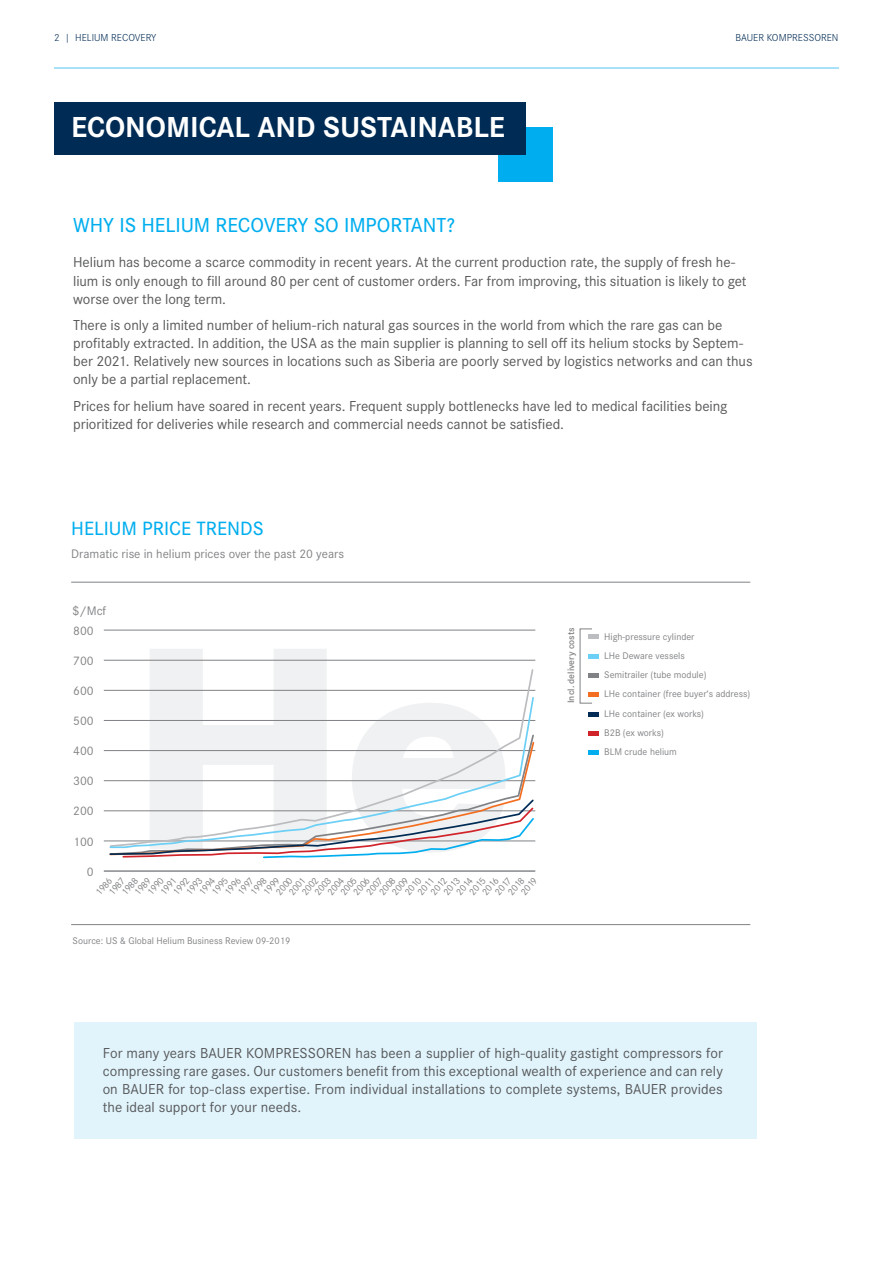
<style>
.page{position:relative;width:893px;height:1263px;background:#fff}
.page>*{position:absolute;margin:0;border:0;box-sizing:border-box;transform-origin:0 0}
.Head_Folgeseiten{font:700 30px "Corporate S";color:#fff}
.Headline_Cyan__4mm{font:500 21px "Corporate S";letter-spacing:-.005em;color:#00aeef}
.t1{font:500 19.95px "Corporate S";color:#00aeef}
.Copy__1_5mm_danach{font:15px/18px "Corporate S";letter-spacing:-.005em;color:#57585a}
.Copy_Bullet__1_5mm_danach{font:15px/18px "Corporate S";letter-spacing:.005em;color:#57585a;text-align:justify}
.t2{font:12.9px "Corporate S";color:#808285}
.Kopfzeile_Pagina{font:300 10.5px "Corporate S";color:#002b54}
.t3{font:10.05px/19.4px "Corporate S";color:#808285}
.t4{font:600 9.6px "Corporate S";color:#808285}
</style>
<div class="page">
<svg style="left:150px;top:649px;width:355px;height:19px"></svg>
<div style="left:74px;top:1023px;width:682px;height:116px;background:#e1f4fc"></div>
<div style="left:498px;top:127px;width:55px;height:55px;background:#00aeef"></div>
<div style="left:54px;top:102px;width:472px;height:52px;background:#002b54"></div>
<hr style="left:54px;top:67px;width:785px;height:2px;background:#8dd7f7">
<hr style="left:104px;top:630px;width:431px;height:1px;background:#808285">
<hr style="left:71px;top:582px;width:679px;height:1px;background:#808285">
<hr style="left:71px;top:924px;width:679px;height:1px;background:#808285">
<hr style="left:104px;top:660px;width:431px;height:1px;background:#808285">
<hr style="left:104px;top:690px;width:431px;height:1px;background:#808285">
<hr style="left:104px;top:720px;width:431px;height:1px;background:#808285">
<hr style="left:104px;top:750px;width:431px;height:1px;background:#808285">
<hr style="left:104px;top:780px;width:431px;height:1px;background:#808285">
<hr style="left:104px;top:810px;width:431px;height:1px;background:#808285">
<hr style="left:104px;top:841px;width:431px;height:1px;background:#808285">
<hr style="left:104px;top:870px;width:431px;height:2px;background:#808285">
<div style="left:580px;top:629px;width:12px;height:74px;border:1px solid #808285"></div>
<div style="left:588px;top:750px;width:11px;height:5px;background:#00aeef"></div>
<div style="left:588px;top:731px;width:11px;height:5px;background:#d1232a"></div>
<div style="left:588px;top:712px;width:11px;height:5px;background:#002b54"></div>
<div style="left:588px;top:692px;width:11px;height:5px;background:#f36e21"></div>
<div style="left:588px;top:673px;width:11px;height:5px;background:#808285"></div>
<div style="left:588px;top:654px;width:11px;height:5px;background:#6bcff6"></div>
<div style="left:588px;top:634px;width:11px;height:5px;background:#bcbdc0"></div>
<svg style="left:109px;top:668px;width:425px;height:28px"></svg>
<svg style="left:150px;top:696px;width:384px;height:37px"></svg>
<svg style="left:150px;top:733px;width:384px;height:7px"></svg>
<svg style="left:109px;top:740px;width:426px;height:58px"></svg>
<svg style="left:109px;top:798px;width:426px;height:61px"></svg>
<p class="Kopfzeile_Pagina" style="left:54px;top:30px;width:104px">2 | HELIUM RECOVERY</p>
<p class="Kopfzeile_Pagina" style="left:736px;top:30px;width:104px">BAUER KOMPRESSOREN</p>
<p class="Head_Folgeseiten" style="left:71px;top:103px;width:435px">ECONOMICAL AND SUSTAINABLE</p>
<p class="Headline_Cyan__4mm" style="left:73px;top:210px;width:384px">WHY IS HELIUM RECOVERY SO IMPORTANT?</p>
<p class="Copy__1_5mm_danach" style="left:73px;top:252px;width:675px">Helium has become a scarce commodity in recent years. At the current production rate, the supply of fresh he&shy;lium is only enough to fill around 80 per cent of customer orders. Far from improving, this situation is likely to get worse over the long term.</p>
<p class="Copy__1_5mm_danach" style="left:73px;top:315px;width:681px">There is only a limited number of helium-rich natural gas sources in the world from which the rare gas can be profitably extracted. In addition, the USA as the main supplier is planning to sell off its helium stocks by Septem&shy;ber 2021. Relatively new sources in locations such as Siberia are poorly served by logistics networks and can thus only be a partial replacement.</p>
<p class="Copy__1_5mm_danach" style="left:73px;top:395px;width:656px">Prices for helium have soared in recent years. Frequent supply bottlenecks have led to medical facilities being prioritized for deliveries while research and commercial needs cannot be satisfied.</p>
<p class="t1" style="left:71px;top:513px;width:194px">HELIUM PRICE TRENDS</p>
<p class="t2" style="left:71px;top:544px;width:274px">Dramatic rise in helium prices over the past 20 years</p>
<p class="t2" style="left:73px;top:601px;width:35px">$/Mcf</p>
<p class="t2" style="left:73px;top:621px;width:22px">800</p>
<p class="t2" style="left:73px;top:651px;width:22px">700</p>
<p class="t2" style="left:73px;top:681px;width:22px">600</p>
<p class="t2" style="left:73px;top:711px;width:22px">500</p>
<p class="t2" style="left:73px;top:741px;width:22px">400</p>
<p class="t2" style="left:73px;top:772px;width:22px">300</p>
<p class="t2" style="left:73px;top:802px;width:22px">200</p>
<p class="t2" style="left:73px;top:832px;width:22px">100</p>
<p class="t2" style="left:87px;top:862px;width:8px">0</p>
<p class="t3" style="left:450px;top:887px;width:22px;rotate:-49deg">2014</p>
<p class="t3" style="left:321px;top:887px;width:22px;rotate:-49deg">2004</p>
<p class="t3" style="left:193px;top:887px;width:22px;rotate:-49deg">1994</p>
<p class="t3" style="left:399px;top:887px;width:22px;rotate:-49deg">2010</p>
<p class="t3" style="left:270px;top:887px;width:22px;rotate:-49deg">2000</p>
<p class="t3" style="left:141px;top:887px;width:22px;rotate:-49deg">1990</p>
<p class="t3" style="left:437px;top:887px;width:22px;rotate:-49deg">2013</p>
<p class="t3" style="left:309px;top:887px;width:22px;rotate:-49deg">2003</p>
<p class="t3" style="left:476px;top:887px;width:22px;rotate:-49deg">2016</p>
<p class="t3" style="left:180px;top:887px;width:22px;rotate:-49deg">1993</p>
<p class="t3" style="left:502px;top:887px;width:22px;rotate:-49deg">2018</p>
<p class="t3" style="left:347px;top:887px;width:22px;rotate:-49deg">2006</p>
<p class="t3" style="left:373px;top:887px;width:22px;rotate:-49deg">2008</p>
<p class="t3" style="left:515px;top:887px;width:22px;rotate:-49deg">2019</p>
<p class="t3" style="left:218px;top:887px;width:22px;rotate:-49deg">1996</p>
<p class="t3" style="left:244px;top:887px;width:22px;rotate:-49deg">1998</p>
<p class="t3" style="left:386px;top:887px;width:22px;rotate:-49deg">2009</p>
<p class="t3" style="left:489px;top:887px;width:22px;rotate:-49deg">2017</p>
<p class="t3" style="left:90px;top:887px;width:22px;rotate:-49deg">1986</p>
<p class="t3" style="left:115px;top:887px;width:22px;rotate:-49deg">1988</p>
<p class="t3" style="left:257px;top:887px;width:22px;rotate:-49deg">1999</p>
<p class="t3" style="left:360px;top:887px;width:22px;rotate:-49deg">2007</p>
<p class="t3" style="left:128px;top:887px;width:22px;rotate:-49deg">1989</p>
<p class="t3" style="left:231px;top:887px;width:22px;rotate:-49deg">1997</p>
<p class="t3" style="left:424px;top:887px;width:22px;rotate:-49deg">2012</p>
<p class="t3" style="left:463px;top:887px;width:22px;rotate:-49deg">2015</p>
<p class="t3" style="left:102px;top:887px;width:22px;rotate:-49deg">1987</p>
<p class="t3" style="left:296px;top:887px;width:22px;rotate:-49deg">2002</p>
<p class="t3" style="left:334px;top:887px;width:22px;rotate:-49deg">2005</p>
<p class="t3" style="left:167px;top:887px;width:22px;rotate:-49deg">1992</p>
<p class="t3" style="left:205px;top:887px;width:22px;rotate:-49deg">1995</p>
<p class="t3" style="left:412px;top:887px;width:22px;rotate:-49deg">2011</p>
<p class="t3" style="left:283px;top:887px;width:22px;rotate:-49deg">2001</p>
<p class="t3" style="left:154px;top:887px;width:22px;rotate:-49deg">1991</p>
<p class="t3" style="left:73px;top:930px;width:219px">Source: US &amp; Global Helium Business Review 09-2019</p>
<p class="t4" style="left:564px;top:703px;width:77px;rotate:-90deg">Incl. delivery costs</p>
<p class="t3" style="left:604px;top:626px;width:148px">High-pressure cylinder<br>LHe Deware vessels<br>Semitrailer (tube module)<br>LHe container (free buyer‘s address)<br>LHe container (ex works)<br>B2B (ex works)<br>BLM crude helium</p>
<p class="Copy_Bullet__1_5mm_danach" style="left:103px;top:1043px;width:622px">For many years BAUER KOMPRESSOREN has been a supplier of high-quality gastight compressors for compressing rare gases. Our customers benefit from this exceptional wealth of experience and can rely on BAUER for top-class expertise. From individual installations to complete systems, BAUER provides the ideal support for your needs.</p>
</div>
